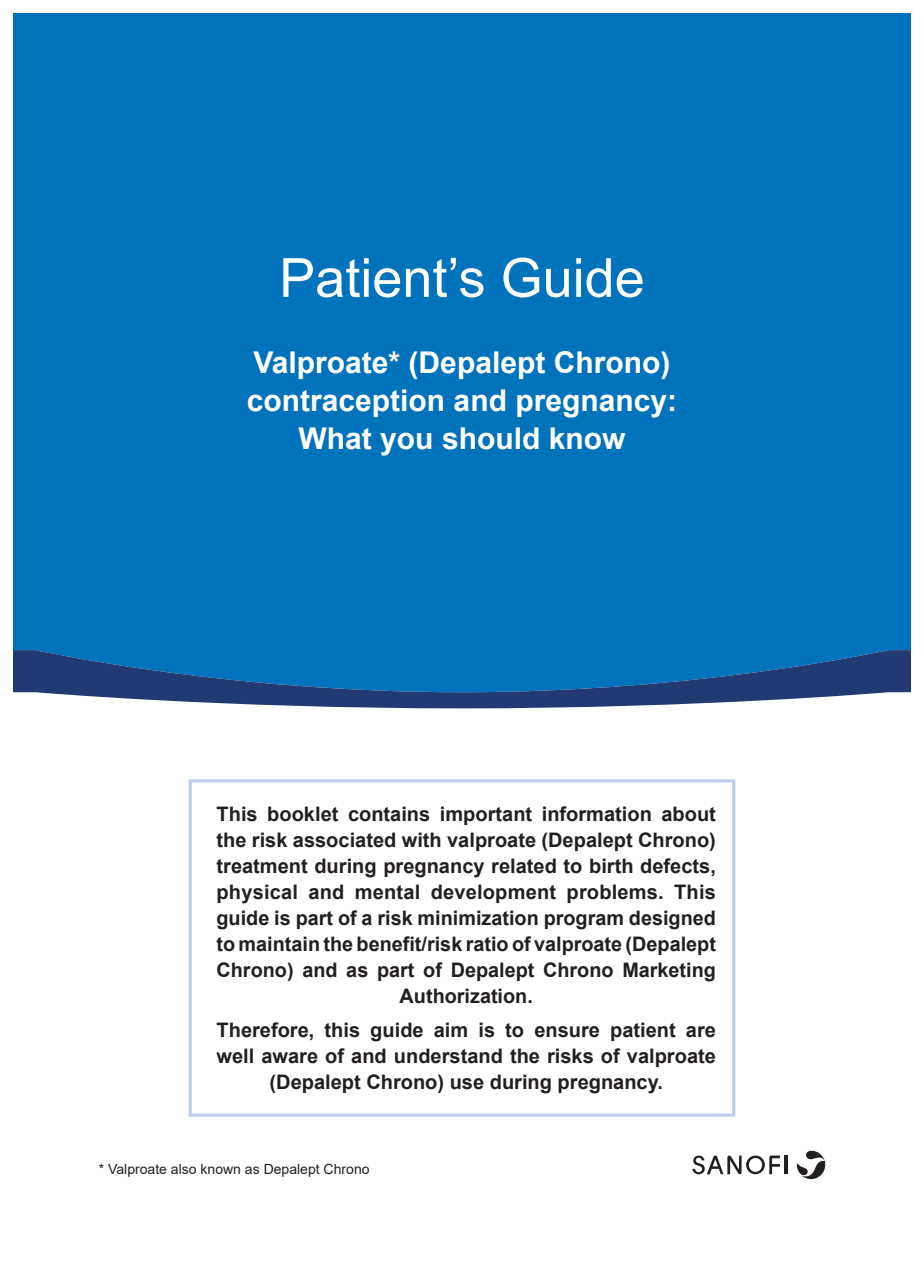
<style>
.page{position:relative;width:924px;height:1275px;background:#fff}
.page>*{position:absolute;margin:0;border:0;box-sizing:border-box;transform-origin:0 0}
.t1{font:54px "Arial";color:#fff}
.t2{font:700 30px/38px "Arial";color:#fff;text-align:center}
.t3{font:700 20px "Arial";color:#231f20}
.t4{font:14px "Arial";color:#231f20}
</style>
<div class="page">
<div style="left:14px;top:14px;width:895px;height:636px;background:#0073bc"></div>
<svg style="left:14px;top:650px;width:895px;height:58px;background:#2767a2"></svg>
<div style="left:188px;top:779px;width:547px;height:337px;border:3px solid #becfea"></div>
<hr style="left:784px;top:1155px;width:3px;height:19px;background:#231f20">
<svg style="left:692px;top:1155px;width:87px;height:19px"></svg>
<svg style="left:796px;top:1150px;width:28px;height:29px"></svg>
<h1 class="t1" style="left:279px;top:241px;width:367px">Patient s’ Guide</h1>
<h2 class="t2" style="left:247px;top:344px;width:432px">Valproate* (Depalept Chrono( contraception and pregnancy:<br>What you should know</h2>
<p class="t3" style="left:541px;top:799px;width:111px">information</p>
<p class="t3" style="left:216px;top:799px;width:43px">This</p>
<p class="t3" style="left:216px;top:825px;width:499px">the risk associated with valproate (Depalept Chrono(</p>
<p class="t3" style="left:216px;top:851px;width:500px">treatment during pregnancy related to birth defects,</p>
<p class="t3" style="left:674px;top:877px;width:43px">This</p>
<p class="t3" style="left:267px;top:799px;width:73px">booklet</p>
<p class="t3" style="left:348px;top:799px;width:84px">contains</p>
<p class="t3" style="left:439px;top:799px;width:94px">important</p>
<p class="t3" style="left:661px;top:799px;width:56px">about</p>
<p class="t3" style="left:216px;top:877px;width:83px">physical</p>
<p class="t3" style="left:216px;top:903px;width:500px">guide is part of a risk minimization program designed</p>
<p class="t3" style="left:216px;top:929px;width:500px">to maintain the benefit/risk ratio of valproate (Depalept</p>
<p class="t3" style="left:302px;top:955px;width:415px">and as part of Depalept Chrono Marketing</p>
<p class="t3" style="left:308px;top:877px;width:37px">and</p>
<p class="t3" style="left:354px;top:877px;width:67px">mental</p>
<p class="t3" style="left:430px;top:877px;width:127px">development</p>
<p class="t3" style="left:566px;top:877px;width:99px">problems.</p>
<p class="t3" style="left:216px;top:955px;width:77px">Chrono)</p>
<p class="t3" style="left:399px;top:981px;width:135px">Authorization.</p>
<p class="t3" style="left:216px;top:1015px;width:99px">Therefore,</p>
<p class="t3" style="left:216px;top:1041px;width:500px">well aware of and understand the risks of valproate</p>
<p class="t3" style="left:269px;top:1067px;width:394px">(Depalept Chrono) use during pregnancy.</p>
<p class="t3" style="left:324px;top:1015px;width:37px">this</p>
<p class="t3" style="left:370px;top:1015px;width:55px">guide</p>
<p class="t3" style="left:433px;top:1015px;width:36px">aim</p>
<p class="t3" style="left:478px;top:1015px;width:18px">is</p>
<p class="t3" style="left:610px;top:1015px;width:67px">patient</p>
<p class="t3" style="left:505px;top:1015px;width:20px">to</p>
<p class="t3" style="left:534px;top:1015px;width:67px">ensure</p>
<p class="t3" style="left:685px;top:1015px;width:32px">are</p>
<p class="t4" style="left:99px;top:1159px;width:272px">* Valproate also known as Depalept Chrono</p>
</div>
